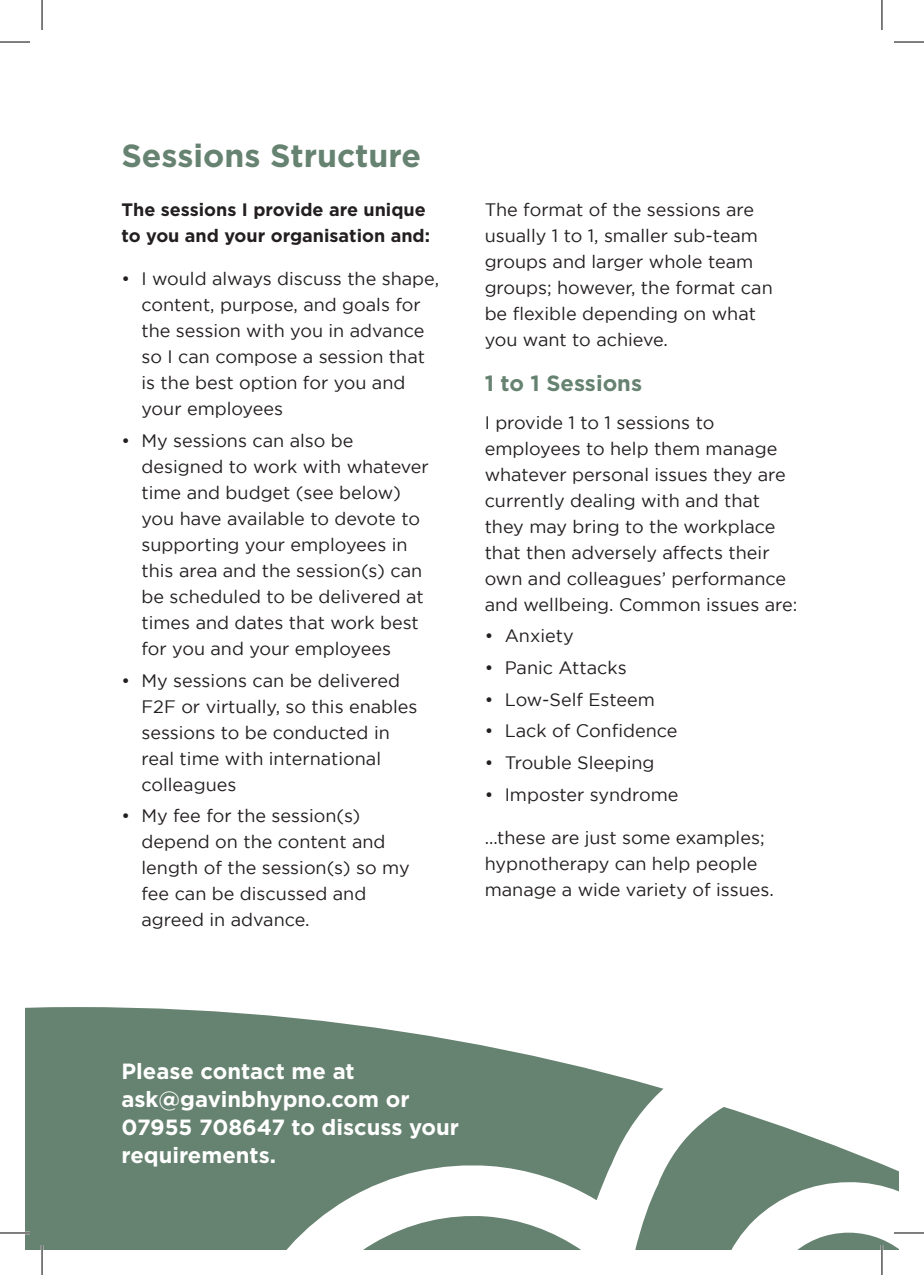
<style>
.page{position:relative;width:924px;height:1275px;background:#fff}
.page>*{position:absolute;margin:0;border:0;box-sizing:border-box;transform-origin:0 0}
.t1{font:700 32px "Gotham";color:#668270}
.t2{font:700 22px/28px "Gotham";color:#fff}
.t3{font:700 22px "Gotham";color:#668270}
.t4{font:18px/26px "Gotham";color:#231f20}
.t5{font:700 18px/26px "Gotham";color:#231f20}
</style>
<div class="page">
<svg style="left:25px;top:1007px;width:379px;height:243px;fill:#668270"></svg>
<svg style="left:51px;top:1032px;width:847px;height:218px;fill:#668270"></svg>
<hr style="left:0;top:1231px;width:30px;height:3px;background:#fff">
<hr style="left:893px;top:1231px;width:30px;height:3px;background:#fff">
<hr style="left:41px;top:1245px;width:2px;height:30px;background:#fff">
<hr style="left:880px;top:1245px;width:2px;height:30px;background:#fff">
<hr style="left:0;top:42px;width:30px;height:1px;background:#000">
<hr style="left:893px;top:42px;width:30px;height:1px;background:#000">
<hr style="left:0;top:1232px;width:30px;height:1px;background:#000">
<hr style="left:893px;top:1232px;width:30px;height:1px;background:#000">
<hr style="left:42px;top:0;width:1px;height:30px;background:#000">
<hr style="left:42px;top:1245px;width:1px;height:30px;background:#000">
<hr style="left:881px;top:0;width:1px;height:30px;background:#000">
<hr style="left:881px;top:1245px;width:1px;height:30px;background:#000">
<h1 class="t1" style="left:121px;top:138px;width:301px">Sessions Structure</h1>
<p class="t5" style="left:121px;top:196px;width:310px">The sessions I provide are unique to you and your organisation and:</p>
<p class="t4" style="left:141px;top:265px;width:299px;text-indent:-20px">• I would always discuss the shape, content, purpose, and goals for the session with you in advance so I can compose a session that is the best option for you and your employees</p>
<p class="t4" style="left:141px;top:427px;width:289px;text-indent:-20px">• My sessions can also be designed to work with whatever time and budget (see below) you have available to devote to supporting your employees in this area and the session(s) can be scheduled to be delivered at times and dates that work best for you and your employees</p>
<p class="t4" style="left:141px;top:667px;width:277px;text-indent:-20px">• My sessions can be delivered<br>F2F or virtually, so this enables sessions to be conducted in real time with international colleagues</p>
<p class="t4" style="left:141px;top:802px;width:269px;text-indent:-20px">• My fee for the session(s) depend on the content and length of the session(s) so my fee can be discussed and agreed in advance.</p>
<p class="t4" style="left:484px;top:196px;width:289px">The format of the sessions are usually 1 to 1, smaller sub-team groups and larger whole team groups; however, the format can be flexible depending on what you want to achieve.</p>
<p class="t3" style="left:484px;top:371px;width:159px">1 to 1 Sessions</p>
<p class="t4" style="left:484px;top:409px;width:314px">I provide 1 to 1 sessions to employees to help them manage whatever personal issues they are currently dealing with and that they may bring to the workplace that then adversely affects their own and colleagues’ performance and wellbeing. Common issues are:</p>
<p class="t4" style="left:484px;top:622px;width:90px">• Anxiety</p>
<p class="t4" style="left:484px;top:654px;width:143px">• Panic Attacks</p>
<p class="t4" style="left:484px;top:686px;width:171px">• Low-Self Esteem</p>
<p class="t4" style="left:484px;top:717px;width:194px">• Lack of Confidence</p>
<p class="t4" style="left:484px;top:749px;width:171px">• Trouble Sleeping</p>
<p class="t4" style="left:484px;top:781px;width:195px">• Imposter syndrome</p>
<p class="t4" style="left:484px;top:824px;width:290px">…these are just some examples; hypnotherapy can help people manage a wide variety of issues.</p>
<p class="t2" style="left:121px;top:1056px;width:339px">Please contact me at ask@gavinbhypno.com or<br>07955 708647 to discuss your requirements.</p>
</div>
